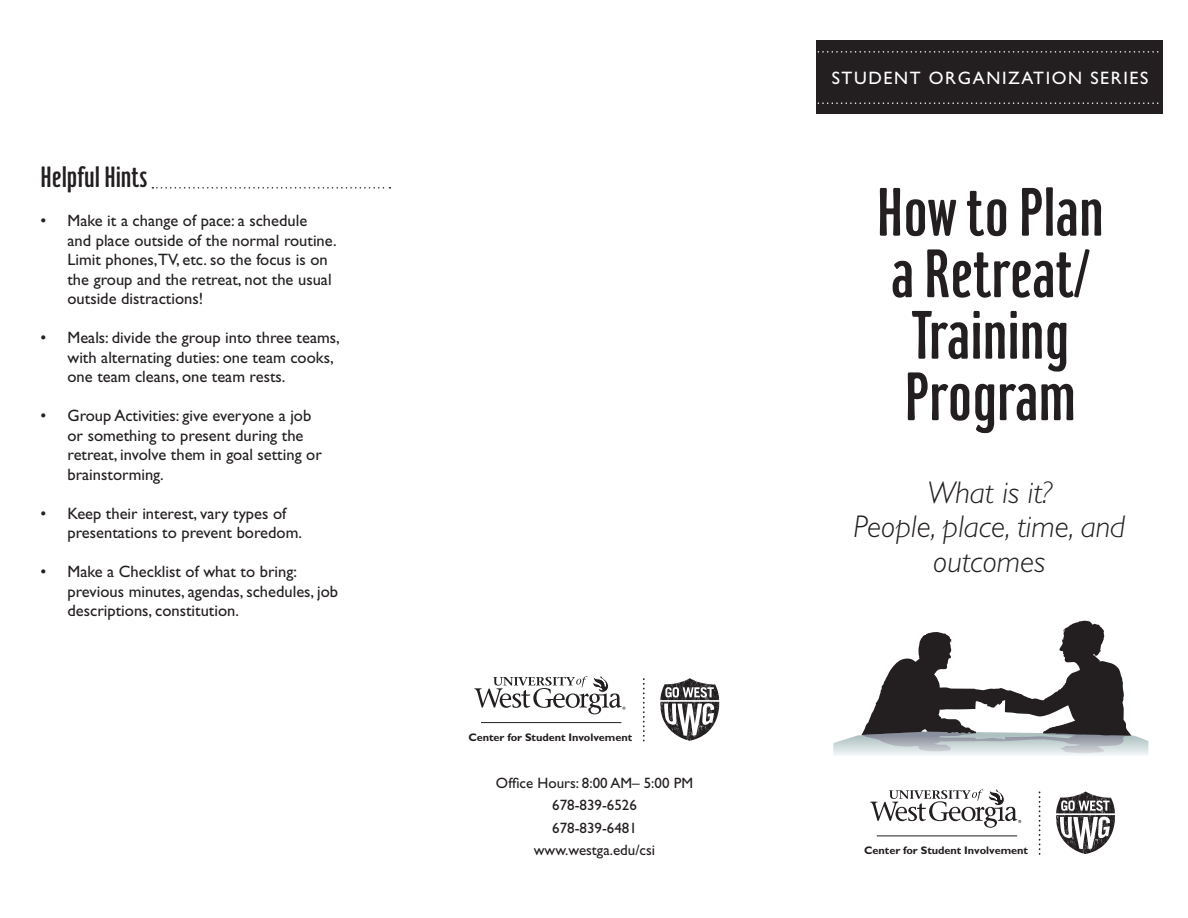
<style>
.page{position:relative;width:1188px;height:918px;background:#fff}
.page>*{position:absolute;margin:0;border:0;box-sizing:border-box;transform-origin:0 0}
.t1{font:300 73.5px "Hamilton";color:#231f20}
.t2{font:italic 300 31.5px/34.5px "Gill Sans";color:#231f20;text-align:center}
.t3{font:300 31.5px "Hamilton";color:#231f20}
.t4{font:18px "Gill Sans";letter-spacing:.09em;color:#fff}
.t5{font:16.5px/19.5px "Gill Sans";color:#231f20}
.t6{font:15px "Gill Sans";color:#231f20}
.t7{font:700 10.95px "Gill Sans";letter-spacing:-.005em;color:#231f20}
</style>
<div class="page">
<svg style="left:152px;top:187px;width:238px;height:2px"></svg>
<svg style="left:1056px;top:791px;width:59px;height:63px"></svg>
<svg style="left:1039px;top:792px;width:1px;height:63px"></svg>
<hr style="left:877px;top:836px;width:140px;height:1px;background:#231f20">
<svg style="left:870px;top:789px;width:151px;height:39px"></svg>
<svg style="left:660px;top:678px;width:59px;height:63px"></svg>
<svg style="left:643px;top:679px;width:2px;height:63px"></svg>
<hr style="left:481px;top:722px;width:140px;height:1px;background:#231f20">
<svg style="left:474px;top:676px;width:151px;height:38px"></svg>
<svg style="left:833px;top:621px;width:315px;height:135px"></svg>
<div style="left:817px;top:40px;width:346px;height:74px;background:#231f20"></div>
<svg style="left:816px;top:51px;width:343px;height:2px"></svg>
<svg style="left:816px;top:102px;width:343px;height:2px"></svg>
<p class="t3" style="left:40px;top:162px;width:108px">Helpful Hints</p>
<p class="t5" style="left:68px;top:211px;width:271px;text-indent:-27px">• Make it a change of pace: a schedule<br>and place outside of the normal routine.<br>Limit phones,TV, etc. so the focus is on the group and the retreat, not the usual outside distractions!</p>
<p class="t5" style="left:68px;top:328px;width:274px;text-indent:-27px">• Meals: divide the group into three teams, with alternating duties: one team cooks, one team cleans, one team rests.</p>
<p class="t5" style="left:68px;top:406px;width:256px;text-indent:-27px">• Group Activities: give everyone a job or something to present during the retreat, involve them in goal setting or brainstorming.</p>
<p class="t5" style="left:68px;top:504px;width:236px;text-indent:-27px">• Keep their interest, vary types of presentations to prevent boredom.</p>
<p class="t5" style="left:68px;top:562px;width:272px;text-indent:-27px">• Make a Checklist of what to bring: previous minutes, agendas, schedules, job descriptions, constitution.</p>
<p class="t7" style="left:468px;top:731px;width:165px">Center for Student Involvement</p>
<p class="t6" style="left:496px;top:774px;width:199px">Office Hours: 8:00 AM– 5:00 PM</p>
<p class="t6" style="left:552px;top:796px;width:86px">678-839-6526</p>
<p class="t6" style="left:552px;top:819px;width:86px">678-839-6481</p>
<p class="t6" style="left:534px;top:841px;width:123px">www.westga.edu/csi</p>
<p class="t4" style="left:832px;top:68px;width:318px">STUDENT ORGANIZATION SERIES</p>
<p class="t1" style="left:877px;top:175px;width:229px">How to Plan</p>
<p class="t1" style="left:891px;top:237px;width:200px">a Retreat/</p>
<p class="t1" style="left:911px;top:298px;width:159px">Training</p>
<p class="t1" style="left:905px;top:360px;width:173px">Program</p>
<p class="t2" style="left:927px;top:475px;width:126px">What is it?</p>
<p class="t2" style="left:854px;top:510px;width:273px">People, place, time, and outcomes</p>
<p class="t7" style="left:864px;top:844px;width:165px">Center for Student Involvement</p>
</div>
